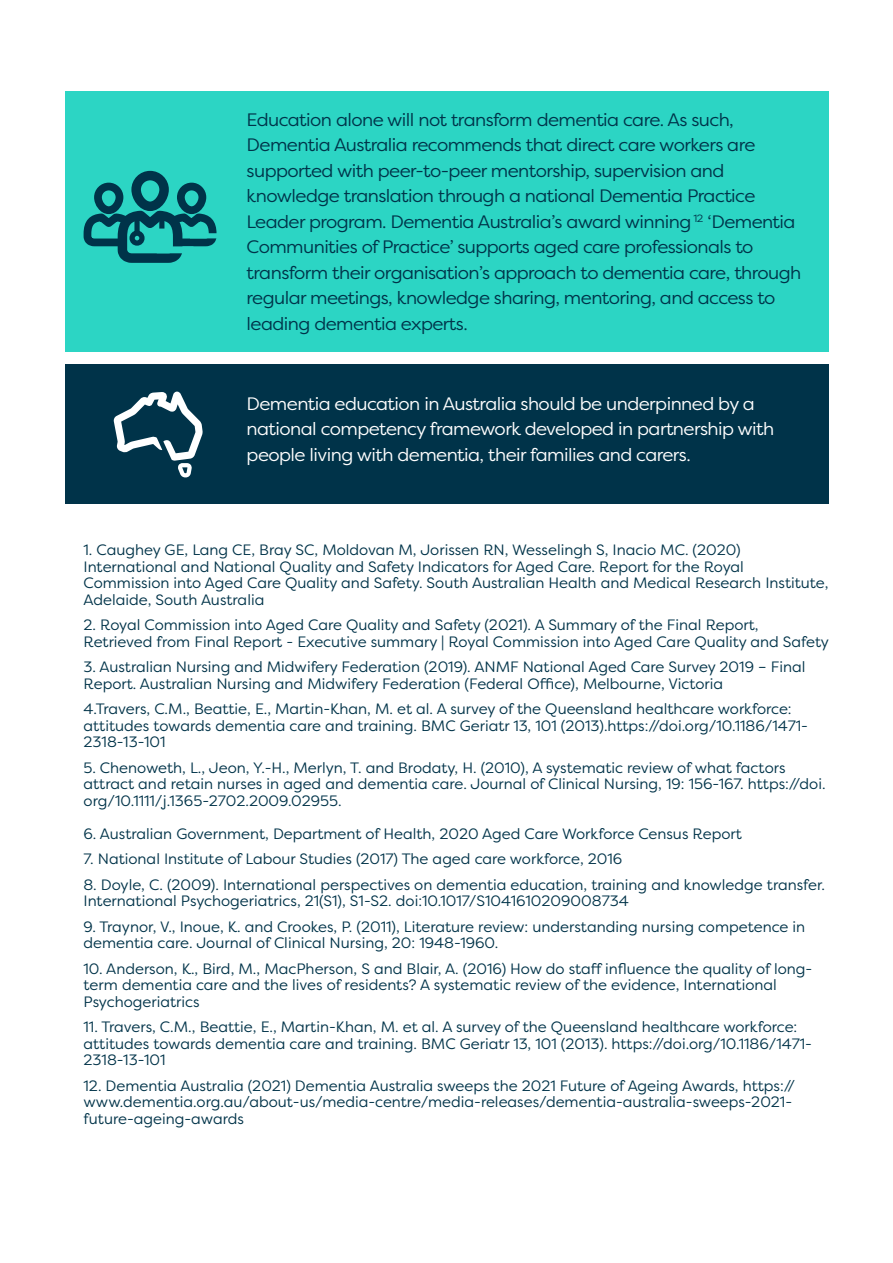
<style>
.page{position:relative;width:893px;height:1263px;background:#fff}
.page>*{position:absolute;margin:0;border:0;box-sizing:border-box;transform-origin:0 0}
.t1{font:18px/25.5px "Filson Pro";letter-spacing:-.03em;color:#003349}
.t2{font:18px/25.5px "Filson Pro";letter-spacing:-.03em;color:#fff}
.t3{font:15px/16.5px "Filson Pro";color:#003349}
</style>
<div class="page">
<div style="left:65px;top:91px;width:763px;height:260px;background:#2cd5c4"></div>
<div style="left:65px;top:364px;width:763px;height:139px;background:#003349"></div>
<div style="left:131px;top:171px;width:38px;height:40px;border:9px solid #003349;border-radius:14px"></div>
<svg style="left:83px;top:179px;width:134px;height:84px"></svg>
<svg style="left:113px;top:392px;width:90px;height:85px"></svg>
<p class="t1" style="left:247px;top:106px;width:556px">Education alone will not transform dementia care. As such, Dementia Australia recommends that direct care workers are supported with peer-to-peer mentorship, supervision and knowledge translation through a national Dementia Practice Leader program. Dementia Australia’s award winning <sup>12</sup> ‘Dementia Communities of Practice’ supports aged care professionals to transform their organisation’s approach to dementia care, through regular meetings, knowledge sharing, mentoring, and access to leading dementia experts.</p>
<p class="t2" style="left:247px;top:390px;width:529px">Dementia education in Australia should be underpinned by a national competency framework developed in partnership with</p>
<p class="t2" style="left:247px;top:441px;width:446px">people living with dementia, their families and carers.</p>
<p class="t3" style="left:84px;top:541px;width:746px">1. Caughey GE, Lang CE, Bray SC, Moldovan M, Jorissen RN, Wesselingh S, Inacio MC. (2020)<br>International and National Quality and Safety Indicators for Aged Care. Report for the Royal Commission into Aged Care Quality and Safety. South Australian Health and Medical Research Institute, Adelaide, South Australia</p>
<p class="t3" style="left:84px;top:616px;width:747px">2. Royal Commission into Aged Care Quality and Safety (2021). A Summary of the Final Report,<br>Retrieved from Final Report - Executive summary | Royal Commission into Aged Care Quality and Safety</p>
<p class="t3" style="left:84px;top:658px;width:723px">3. Australian Nursing and Midwifery Federation (2019). ANMF National Aged Care Survey 2019 – Final<br>Report. Australian Nursing and Midwifery Federation (Federal Office), Melbourne, Victoria</p>
<p class="t3" style="left:84px;top:700px;width:726px">4.Travers, C.M., Beattie, E., Martin-Khan, M. et al. A survey of the Queensland healthcare workforce: attitudes towards dementia care and training. BMC Geriatr 13, 101 (2013).https://doi.org/10.1186/1471-<br>2318-13-101</p>
<p class="t3" style="left:84px;top:759px;width:743px">5. Chenoweth, L., Jeon, Y.-H., Merlyn, T. and Brodaty, H. (2010), A systematic review of what factors attract and retain nurses in aged and dementia care. Journal of Clinical Nursing, 19: 156-167. https://doi. org/10.1111/j.1365-2702.2009.02955.</p>
<p class="t3" style="left:84px;top:825px;width:660px">6. Australian Government, Department of Health, 2020 Aged Care Workforce Census Report</p>
<p class="t3" style="left:84px;top:850px;width:540px">7. National Institute of Labour Studies (2017) The aged care workforce, 2016</p>
<p class="t3" style="left:84px;top:876px;width:743px">8. Doyle, C. (2009). International perspectives on dementia education, training and knowledge transfer.<br>International Psychogeriatrics, 21(S1), S1-S2. doi:10.1017/S1041610209008734</p>
<p class="t3" style="left:84px;top:918px;width:723px">9. Traynor, V., Inoue, K. and Crookes, P. (2011), Literature review: understanding nursing competence in dementia care. Journal of Clinical Nursing, 20: 1948-1960.</p>
<p class="t3" style="left:84px;top:960px;width:730px">10. Anderson, K., Bird, M., MacPherson, S and Blair, A. (2016) How do staff influence the quality of long&shy;term dementia care and the lives of residents? A systematic review of the evidence, International<br>Psychogeriatrics</p>
<p class="t3" style="left:84px;top:1018px;width:730px">11. Travers, C.M., Beattie, E., Martin-Khan, M. et al. A survey of the Queensland healthcare workforce: attitudes towards dementia care and training. BMC Geriatr 13, 101 (2013). https://doi.org/10.1186/1471-<br>2318-13-101</p>
<p class="t3" style="left:84px;top:1077px;width:713px">12. Dementia Australia (2021) Dementia Australia sweeps the 2021 Future of Ageing Awards, https:// www.dementia.org.au/about-us/media-centre/media-releases/dementia-australia-sweeps-2021- future-ageing-awards</p>
</div>
